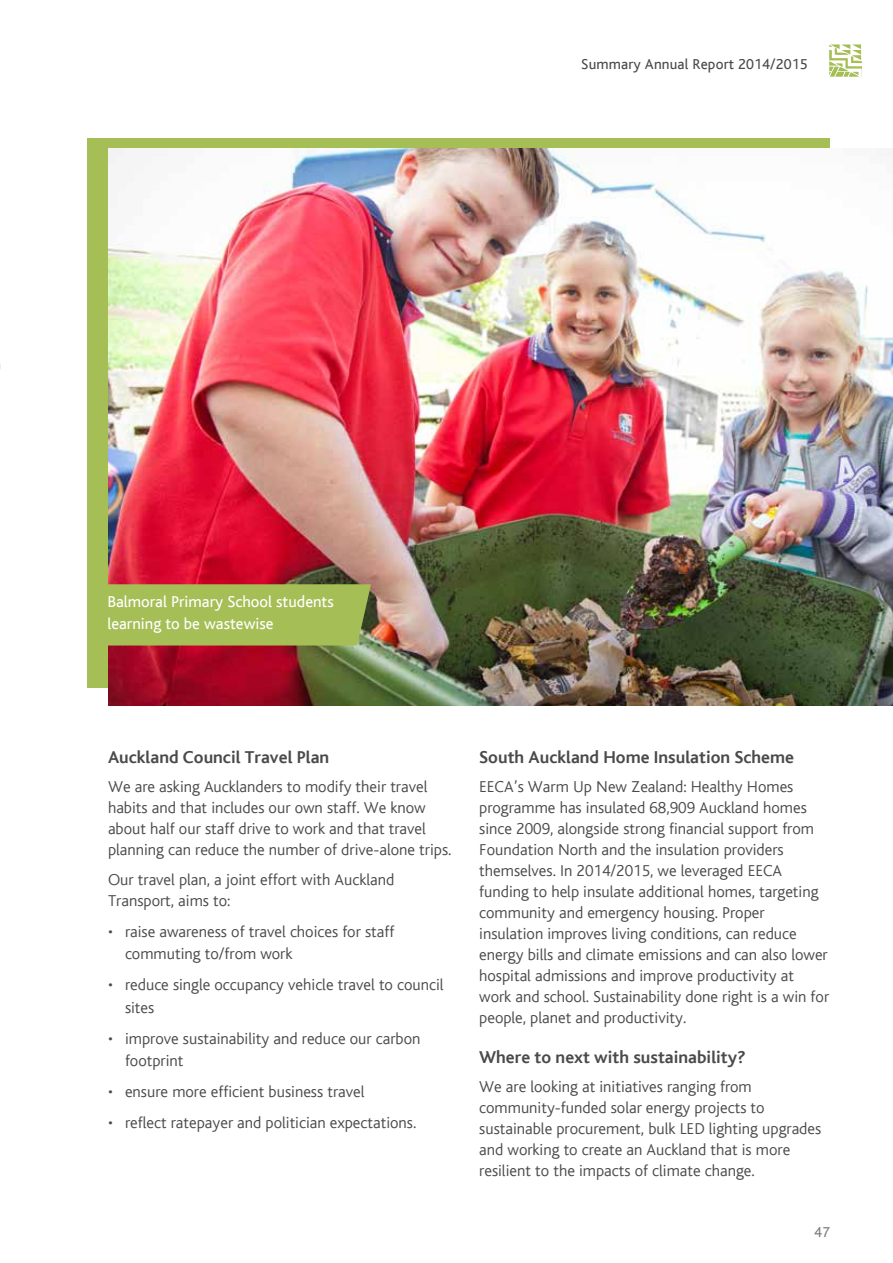
<style>
.page{position:relative;width:893px;height:1263px;background:#fff}
.page>*{position:absolute;margin:0;border:0;box-sizing:border-box;transform-origin:0 0}
.BC4623_Article_Sub-h{font:700 18px "AC Bliss";color:#4a4a49}
.BC4623_Body_Copy_85{font:300 16.5px/21px "AC Bliss";color:#4a4a49}
.BC4623_Body_Copy_Bul{font:300 16.5px/22.5px "AC Bliss";color:#4a4a49}
.Intro_Text{font:16.5px/22.5px "AC Bliss";color:#fff}
.t1{font:15px "AC Bliss";letter-spacing:.01em;color:#4a4a49}
.t2{font:15px "AC Bliss";color:#7d8179}
</style>
<div class="page">
<svg style="left:829px;top:45px;width:32px;height:32px"></svg>
<div style="left:87px;top:138px;width:742px;height:550px;background:#a5be55"></div>
<img style="left:108px;top:149px;width:785px;height:557px">
<svg style="left:108px;top:584px;width:263px;height:61px"></svg>
<p class="t1" style="left:581px;top:56px;width:228px">Summary Annual Report 2014/2015</p>
<p class="Intro_Text" style="left:107px;top:590px;width:228px">Balmoral Primary School students learning to be wastewise</p>
<p class="BC4623_Article_Sub-h" style="left:108px;top:747px;width:223px">Auckland Council Travel Plan</p>
<p class="BC4623_Body_Copy_85" style="left:108px;top:777px;width:345px">We are asking Aucklanders to modify their travel habits and that includes our own staff. We know about half our staff drive to work and that travel planning can reduce the number of drive-alone trips.</p>
<p class="BC4623_Body_Copy_85" style="left:108px;top:869px;width:288px">Our travel plan, a joint effort with Auckland<br>Transport, aims to:</p>
<p class="BC4623_Body_Copy_Bul" style="left:125px;top:920px;width:271px;text-indent:-17px">• raise awareness of travel choices for staff commuting to/from work</p>
<p class="BC4623_Body_Copy_Bul" style="left:125px;top:974px;width:320px;text-indent:-17px">• reduce single occupancy vehicle travel to council sites</p>
<p class="BC4623_Body_Copy_Bul" style="left:125px;top:1027px;width:297px;text-indent:-17px">• improve sustainability and reduce our carbon footprint</p>
<p class="BC4623_Body_Copy_Bul" style="left:108px;top:1081px;width:258px">• ensure more efficient business travel</p>
<p class="BC4623_Body_Copy_Bul" style="left:108px;top:1112px;width:310px">• reflect ratepayer and politician expectations.</p>
<p class="BC4623_Article_Sub-h" style="left:479px;top:747px;width:316px">South Auckland Home Insulation Scheme</p>
<p class="BC4623_Body_Copy_85" style="left:479px;top:777px;width:351px">EECA’s Warm Up New Zealand: Healthy Homes programme has insulated 68,909 Auckland homes since 2009, alongside strong financial support from Foundation North and the insulation providers themselves. In 2014/2015, we leveraged EECA funding to help insulate additional homes, targeting community and emergency housing. Proper insulation improves living conditions, can reduce energy bills and climate emissions and can also lower hospital admissions and improve productivity at work and school. Sustainability done right is a win for people, planet and productivity.</p>
<p class="BC4623_Article_Sub-h" style="left:479px;top:1047px;width:268px">Where to next with sustainability?</p>
<p class="BC4623_Body_Copy_85" style="left:479px;top:1077px;width:344px">We are looking at initiatives ranging from community-funded solar energy projects to sustainable procurement, bulk LED lighting upgrades and working to create an Auckland that is more resilient to the impacts of climate change.</p>
<p class="t2" style="left:814px;top:1224px;width:17px">47</p>
</div>
